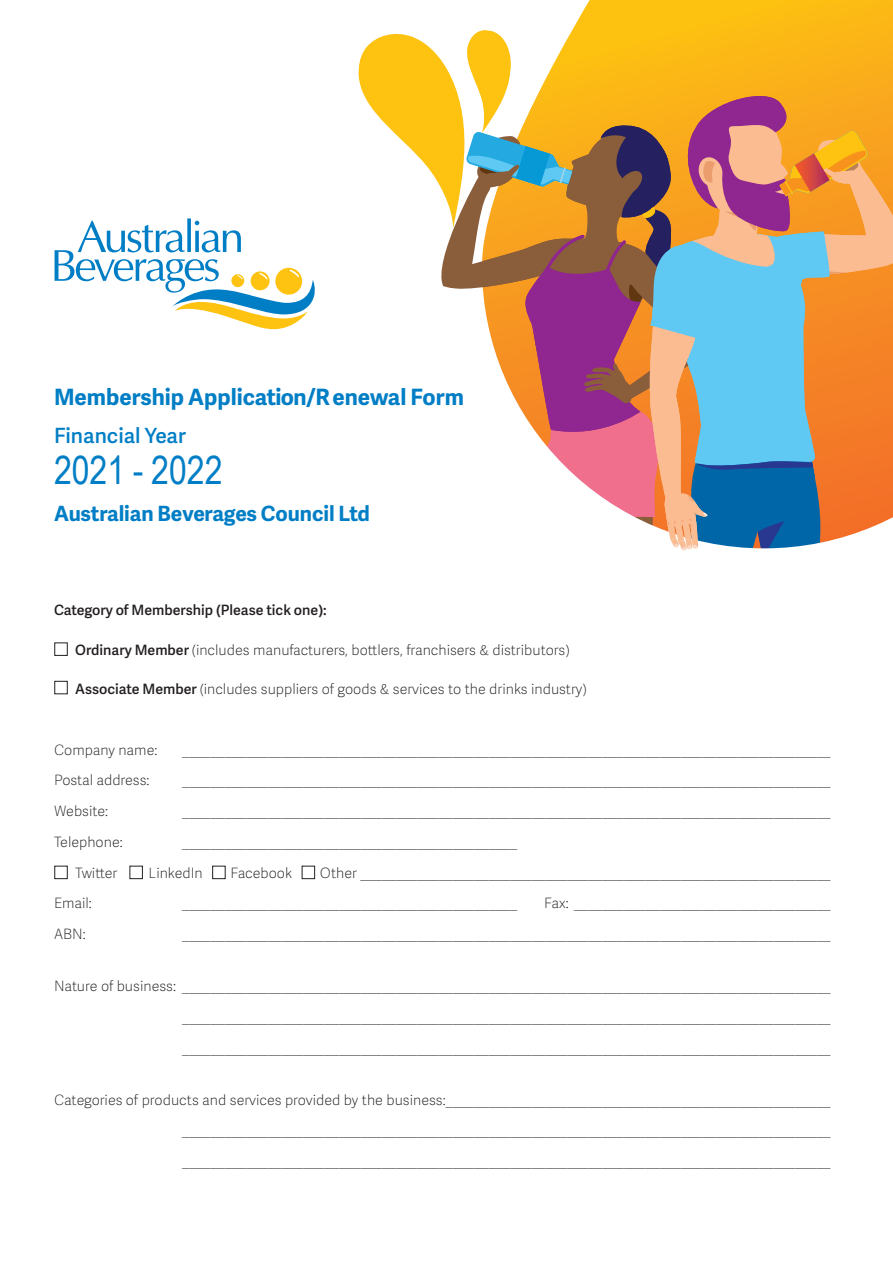
<style>
.page{position:relative;width:893px;height:1263px;background:#fff}
.page>*{position:absolute;margin:0;border:0;box-sizing:border-box;transform-origin:0 0}
.t1{font:39px "Arial Narrow";color:#007ec5}
.t2{font:700 22.5px "Adelle Sans";color:#007ec5}
.t3{font:700 21px "Adelle Sans";letter-spacing:-.01em;color:#007ec5}
.t4{font:600 21px "Adelle Sans";color:#007ec5}
.t5{font:100 14.25px/30.8px "Adelle Sans";color:#231f20;text-align:justify}
.t6{font:600 14.25px "Adelle Sans";color:#231f20}
.s1{font-weight:600}
</style>
<div class="page">
<svg style="left:55px;top:218px;width:260px;height:111px"></svg>
<div style="left:55px;top:681px;width:12px;height:13px;border:1px solid #231f20"></div>
<div style="left:55px;top:866px;width:12px;height:13px;border:1px solid #231f20"></div>
<div style="left:130px;top:866px;width:13px;height:13px;border:1px solid #231f20"></div>
<div style="left:212px;top:866px;width:13px;height:13px;border:1px solid #231f20"></div>
<div style="left:302px;top:866px;width:13px;height:13px;border:1px solid #231f20"></div>
<svg style="left:358px;top:0;width:535px;height:551px"></svg>
<h2 class="t2" style="left:54px;top:380px;width:411px">Membership Application/Renewal Form</h2>
<h3 class="t4" style="left:54px;top:420px;width:134px">Financial Year</h3>
<h1 class="t1" style="left:54px;top:442px;width:170px">2021 - 2022</h1>
<h3 class="t3" style="left:54px;top:498px;width:317px">Australian Beverages Council Ltd</h3>
<p class="t6" style="left:54px;top:600px;width:274px">Category of Membership (Please tick one):</p>
<p class="t5" style="left:75px;top:634px;width:496px"><span class="s1">Ordinary Member</span> (includes manufacturers, bottlers, franchisers &amp; distributors)</p>
<p class="t5" style="left:75px;top:673px;width:513px"><span class="s1">Associate Member</span> (includes suppliers of goods &amp; services to the drinks industry)</p>
<p class="t5" style="left:54px;top:734px;width:105px">Company name:</p>
<p class="t5" style="left:54px;top:764px;width:97px">Postal address:</p>
<p class="t5" style="left:54px;top:795px;width:56px">Website:</p>
<p class="t5" style="left:54px;top:826px;width:70px">Telephone:</p>
<p class="t5" style="left:182px;top:734px;width:650px">___________________________________________________________________________________________</p>
<p class="t5" style="left:182px;top:764px;width:650px">___________________________________________________________________________________________</p>
<p class="t5" style="left:182px;top:795px;width:650px">___________________________________________________________________________________________</p>
<p class="t5" style="left:182px;top:826px;width:336px">_______________________________________________</p>
<p class="t5" style="left:75px;top:857px;width:44px">Twitter</p>
<p class="t5" style="left:148px;top:857px;width:56px">LinkedIn</p>
<p class="t5" style="left:230px;top:857px;width:63px">Facebook</p>
<p class="t5" style="left:320px;top:857px;width:512px">Other __________________________________________________________________</p>
<p class="t5" style="left:54px;top:887px;width:39px">Email:</p>
<p class="t5" style="left:182px;top:887px;width:336px">_______________________________________________</p>
<p class="t5" style="left:544px;top:887px;width:288px">Fax: ____________________________________</p>
<p class="t5" style="left:54px;top:918px;width:33px">ABN:</p>
<p class="t5" style="left:182px;top:918px;width:650px">___________________________________________________________________________________________</p>
<p class="t5" style="left:182px;top:970px;width:650px;text-indent:-128px">Nature of business: ___________________________________________________________________________________________ ___________________________________________________________________________________________ ___________________________________________________________________________________________</p>
<p class="t5" style="left:182px;top:1084px;width:650px;text-indent:-128px">Categories of products and services provided by the business:______________________________________________________ ___________________________________________________________________________________________ ___________________________________________________________________________________________</p>
</div>
